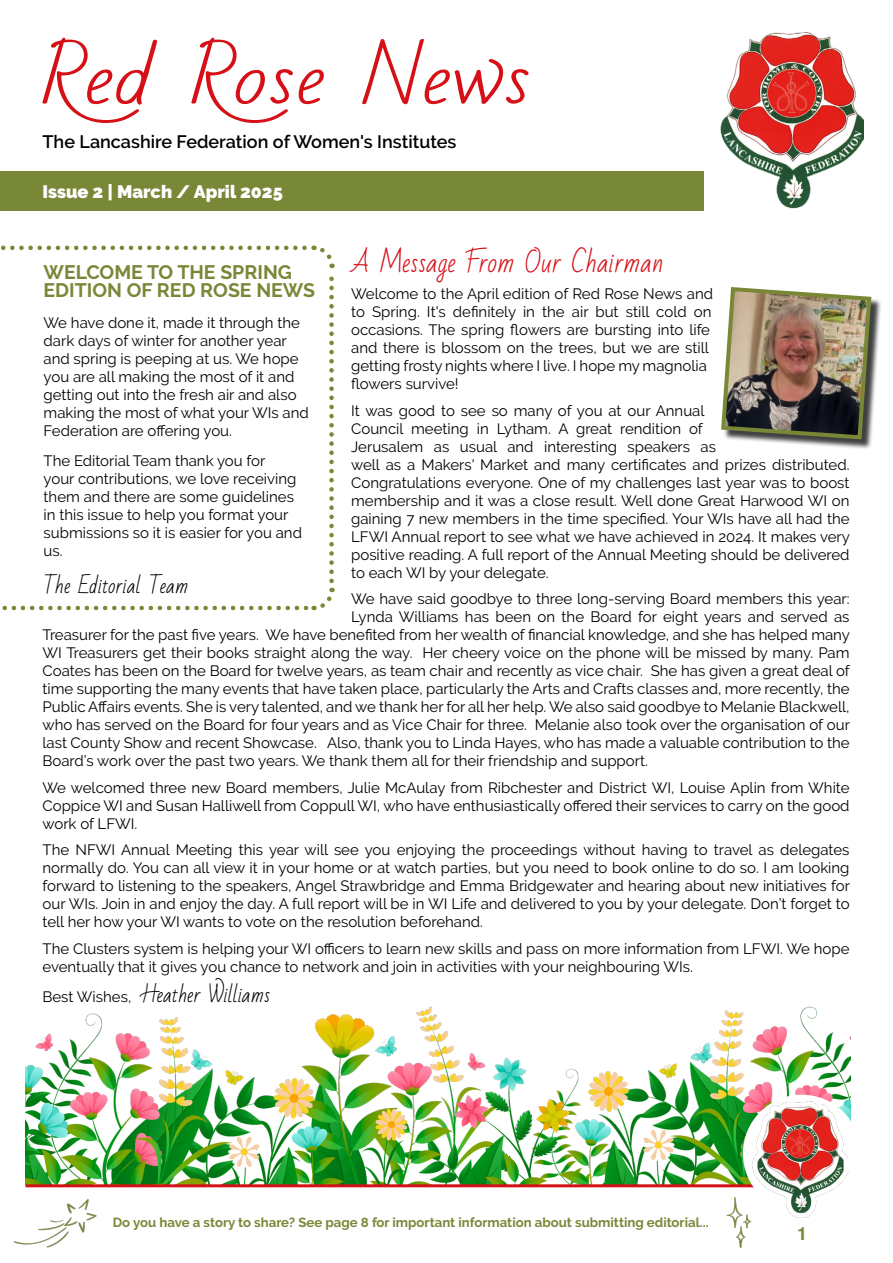
<style>
.page{position:relative;width:893px;height:1263px;background:#fff}
.page>*{position:absolute;margin:0;border:0;box-sizing:border-box;transform-origin:0 0}
.t1{font:66.45px "Bad Script";color:#d61017;scale:1.37 1}
.t2{font:25.5px "Bad Script";color:#d61017}
.t3{font:19.5px "Bad Script";color:#000}
.t4{font:700 19.5px/18px "Raleway";color:#788837}
.t5{font:600 18px "Raleway";color:#000}
.t6{font:900 18px "Raleway";color:#fff}
.t7{font:700 18px "Helvetica";color:#788837}
.t8{font:15px/18px "Raleway";color:#000}
.t9{font:700 13.2px "Raleway";color:#788837}
.s1{font-family:"Raleway";font-size:15px}
</style>
<div class="page">
<img style="left:26px;top:1006px;width:824px;height:178px">
<hr style="left:26px;top:1184px;width:734px;height:3px;background:#d61017">
<div style="left:0;top:171px;width:704px;height:39px;background:#788837"></div>
<img style="left:721px;top:32px;width:142px;height:177px">
<div style="left:723px;top:289px;width:159px;height:161px;background:#000;opacity:.75"></div>
<img style="left:721px;top:287px;width:152px;height:154px">
<svg style="left:2px;top:588px;width:333px;height:23px"></svg>
<svg style="left:313px;top:245px;width:22px;height:336px"></svg>
<svg style="left:1px;top:246px;width:304px;height:4px"></svg>
<img style="left:13px;top:1199px;width:84px;height:49px">
<img style="left:726px;top:1197px;width:26px;height:51px">
<div style="left:743px;top:1095px;width:118px;height:117px;background:#fff;border-radius:50%"></div>
<img style="left:751px;top:1101px;width:98px;height:117px">
<h1 class="t1" style="left:42px;top:42px;width:358px">Red Rose News</h1>
<p class="t5" style="left:43px;top:131px;width:415px">The Lancashire Federation of Women's Institutes</p>
<p class="t6" style="left:43px;top:181px;width:242px">Issue 2 | March / April 2025</p>
<h2 class="t2" style="left:352px;top:248px;width:313px">A Message From Our Chairman</h2>
<h3 class="t4" style="left:44px;top:263px;width:273px">WELCOME TO THE SPRING<br>EDITION OF RED ROSE NEWS</h3>
<p class="t8" style="left:44px;top:313px;width:267px">We have done it, made it through the dark days of winter for another year and spring is peeping at us. We hope you are all making the most of it and getting out into the fresh air and also making the most of what your WIs and Federation are offering you.</p>
<p class="t8" style="left:44px;top:452px;width:260px">The Editorial Team thank you for<br>your contributions, we love receiving them and there are some guidelines in this issue to help you format your submissions so it is easier for you and us.</p>
<h3 class="t3" style="left:44px;top:574px;width:146px">The Editorial Team</h3>
<p class="t8" style="left:351px;top:285px;width:363px">Welcome to the April edition of Red Rose News and to Spring. It's definitely in the air but still cold on occasions. The spring flowers are bursting into life and there is blossom on the trees, but we are still getting frosty nights where I live. I hope my magnolia flowers survive!</p>
<p class="t8" style="left:351px;top:401px;width:500px">It was good to see so many of you at our Annual<br>Council meeting in Lytham. A great rendition of<br>Jerusalem as usual and interesting speakers as<br>well as a Makers' Market and many certificates and prizes distributed.<br>Congratulations everyone. One of my challenges last year was to boost membership and it was a close result. Well done Great Harwood WI on gaining 7 new members in the time specified. Your WIs have all had the LFWI Annual report to see what we have achieved in 2024. It makes very positive reading. A full report of the Annual Meeting should be delivered to each WI by your delegate.</p>
<p class="t8" style="left:351px;top:590px;width:500px">We have said goodbye to three long-serving Board members this year:</p>
<p class="t8" style="left:351px;top:608px;width:500px">Lynda Williams has been on the Board for eight years and served as</p>
<p class="t8" style="left:43px;top:626px;width:809px">Treasurer for the past five years. We have benefited from her wealth of financial knowledge, and she has helped many</p>
<p class="t8" style="left:43px;top:644px;width:808px">WI Treasurers get their books straight along the way. Her cheery voice on the phone will be missed by many. Pam</p>
<p class="t8" style="left:43px;top:662px;width:809px">Coates has been on the Board for twelve years, as team chair and recently as vice chair. She has given a great deal of</p>
<p class="t8" style="left:43px;top:680px;width:808px">time supporting the many events that have taken place, particularly the Arts and Crafts classes and, more recently, the</p>
<p class="t8" style="left:43px;top:698px;width:808px">Public Affairs events. She is very talented, and we thank her for all her help. We also said goodbye to Melanie Blackwell,</p>
<p class="t8" style="left:43px;top:716px;width:809px">who has served on the Board for four years and as Vice Chair for three. Melanie also took over the organisation of our</p>
<p class="t8" style="left:43px;top:734px;width:809px">last County Show and recent Showcase. Also, thank you to Linda Hayes, who has made a valuable contribution to the</p>
<p class="t8" style="left:43px;top:752px;width:607px">Board’s work over the past two years. We thank them all for their friendship and support.</p>
<p class="t8" style="left:43px;top:778px;width:809px;text-align:justify">We welcomed three new Board members, Julie McAulay from Ribchester and District WI, Louise Aplin from White Coppice WI and Susan Halliwell from Coppull WI, who have enthusiastically offered their services to carry on the good work of LFWI.</p>
<p class="t8" style="left:43px;top:841px;width:809px;text-align:justify">The NFWI Annual Meeting this year will see you enjoying the proceedings without having to travel as delegates normally do. You can all view it in your home or at watch parties, but you need to book online to do so. I am looking forward to listening to the speakers, Angel Strawbridge and Emma Bridgewater and hearing about new initiatives for our WIs. Join in and enjoy the day. A full report will be in WI Life and delivered to you by your delegate. Don’t forget to tell her how your WI wants to vote on the resolution beforehand.</p>
<p class="t8" style="left:43px;top:939px;width:809px">The Clusters system is helping your WI officers to learn new skills and pass on more information from LFWI. We hope eventually that it gives you chance to network and join in activities with your neighbouring WIs.</p>
<h3 class="t3" style="left:43px;top:984px;width:229px"><span class="s1">Best Wishes,</span> Heather Williams</h3>
<p class="t9" style="left:113px;top:1215px;width:597px">Do you have a story to share? See page 8 for important information about submitting editorial...</p>
<p class="t7" style="left:797px;top:1223px;width:12px">1</p>
</div>
